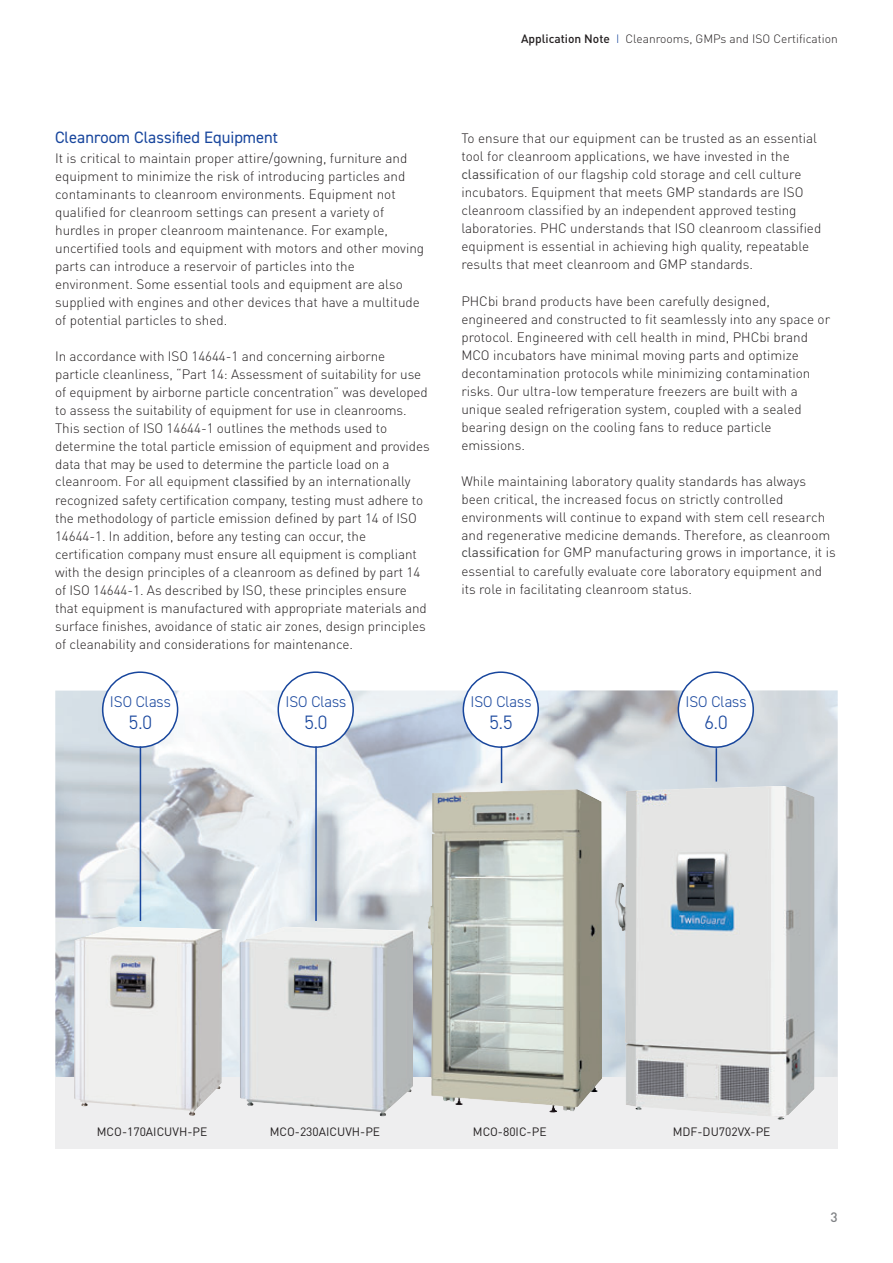
<style>
.page{position:relative;width:893px;height:1263px;background:#fff}
.page>*{position:absolute;margin:0;border:0;box-sizing:border-box;transform-origin:0 0}
.t1{font:300 19.5px "DIN2014";color:#18469d}
.t2{font:16.5px "DIN2014";color:#18469d}
.t3{font:300 15.6px "DIN2014";color:#18469d}
.t4{font:300 13.5px/18px "DIN Pro";color:#231f20}
.t5{font:500 13.5px "DINOT";color:#808285}
.t6{font:12px "DINOT";color:#231f20}
.t7{font:300 12px "DIN Pro";color:#231f20}
.s1{font-family:"DINOT";font-weight:500}
.s2{color:#18469d}
.s3{font-weight:400;color:#404040}
</style>
<div class="page">
<img style="left:55px;top:690px;width:783px;height:387px">
<hr style="left:140px;top:728px;width:1px;height:193px;background:#18469d">
<hr style="left:315px;top:740px;width:2px;height:181px;background:#18469d">
<hr style="left:501px;top:740px;width:1px;height:43px;background:#18469d">
<hr style="left:716px;top:748px;width:1px;height:33px;background:#18469d">
<svg style="left:102px;top:671px;width:76px;height:77px"></svg>
<svg style="left:277px;top:671px;width:77px;height:77px"></svg>
<svg style="left:463px;top:671px;width:76px;height:77px"></svg>
<svg style="left:678px;top:671px;width:76px;height:77px"></svg>
<div style="left:55px;top:1077px;width:783px;height:71px;background:#eeeeef"></div>
<img style="left:239px;top:926px;width:174px;height:190px">
<img style="left:74px;top:926px;width:148px;height:190px">
<img style="left:426px;top:789px;width:176px;height:324px">
<img style="left:615px;top:786px;width:200px;height:334px">
<p class="t7" style="left:521px;top:35px;width:318px"><span class="s1">Application Note</span> <span class="s2">I</span> Cleanrooms, GMPs and ISO Certification</p>
<p class="t2" style="left:55px;top:132px;width:224px">Cleanroom Classified Equipment</p>
<p class="t4" style="left:55px;top:151px;width:371px">It is critical to maintain proper attire/gowning, furniture and equipment to minimize the risk of introducing particles and contaminants to cleanroom environments. Equipment not qualified for cleanroom settings can present a variety of hurdles in proper cleanroom maintenance. For example, uncertified tools and equipment with motors and other moving parts can introduce a reservoir of particles into the environment. Some essential tools and equipment are also supplied with engines and other devices that have a multitude of potential particles to shed.</p>
<p class="t4" style="left:55px;top:349px;width:376px">In accordance with ISO 14644-1 and concerning airborne particle cleanliness, “Part 14: Assessment of suitability for use of equipment by airborne particle concentration” was developed to assess the suitability of equipment for use in cleanrooms.<br>This section of ISO 14644-1 outlines the methods used to determine the total particle emission of equipment and provides data that may be used to determine the particle load on a cleanroom. For all equipment <span class="s3">classifie</span>d by an internationally</p>
<p class="t4" style="left:55px;top:493px;width:373px">recognized safety certification company, testing must adhere to the methodology of particle emission defined by part 14 of ISO 14644-1. In addition, before any testing can occur, the certification company must ensure all equipment is compliant with the design principles of a cleanroom as defined by part 14 of ISO 14644-1. As described by ISO, these principles ensure that equipment is manufactured with appropriate materials and surface finishes, avoidance of static air zones, design principles of cleanability and considerations for maintenance.</p>
<p class="t4" style="left:461px;top:131px;width:357px;line-height:17.5px">To ensure that our equipment can be trusted as an essential tool for cleanroom applications, we have invested in the <span class="s3">classifi</span>cation of our flagship cold storage and cell culture</p>
<p class="t4" style="left:461px;top:185px;width:361px">incubators. Equipment that meets GMP standards are ISO cleanroom classified by an independent approved testing laboratories. PHC understands that ISO cleanroom classified equipment is essential in achieving high quality, repeatable results that meet cleanroom and GMP standards.</p>
<p class="t4" style="left:461px;top:293px;width:370px">PHCbi brand products have been carefully designed, engineered and constructed to fit seamlessly into any space or protocol. Engineered with cell health in mind, PHCbi brand MCO incubators have minimal moving parts and optimize decontamination protocols while minimizing contamination risks. Our ultra-low temperature freezers are built with a unique sealed refrigeration system, coupled with a sealed bearing design on the cooling fans to reduce particle emissions.</p>
<p class="t4" style="left:461px;top:473px;width:376px">While maintaining laboratory quality standards has always been critical, the increased focus on strictly controlled environments will continue to expand with stem cell research and regenerative medicine demands. Therefore, as cleanroom <span class="s3">classification</span> for GMP manufacturing grows in importance, it is</p>
<p class="t4" style="left:461px;top:563px;width:362px">essential to carefully evaluate core laboratory equipment and its role in facilitating cleanroom status.</p>
<p class="t3" style="left:110px;top:692px;width:63px">ISO Class</p>
<p class="t1" style="left:129px;top:710px;width:25px">5.0</p>
<p class="t3" style="left:285px;top:692px;width:63px">ISO Class</p>
<p class="t1" style="left:304px;top:710px;width:25px">5.0</p>
<p class="t3" style="left:470px;top:692px;width:63px">ISO Class</p>
<p class="t1" style="left:489px;top:710px;width:25px">5.5</p>
<p class="t3" style="left:685px;top:692px;width:63px">ISO Class</p>
<p class="t1" style="left:704px;top:710px;width:25px">6.0</p>
<p class="t6" style="left:97px;top:1128px;width:112px">MCO-170AICUVH-PE</p>
<p class="t6" style="left:270px;top:1128px;width:112px">MCO-230AICUVH-PE</p>
<p class="t6" style="left:473px;top:1128px;width:75px">MCO-80IC-PE</p>
<p class="t6" style="left:673px;top:1128px;width:99px">MDF-DU702VX-PE</p>
<p class="t5" style="left:830px;top:1209px;width:9px">3</p>
</div>
